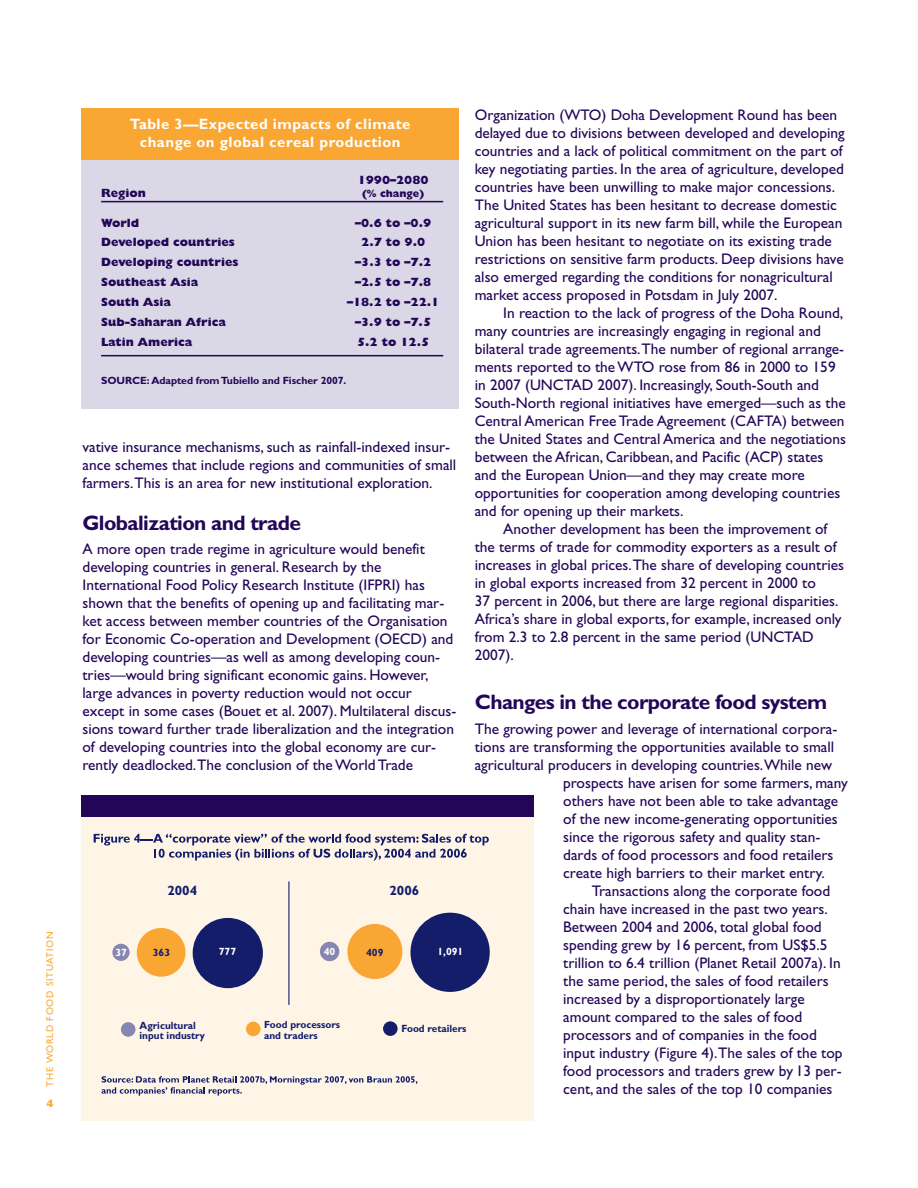
<style>
.page{position:relative;width:918px;height:1188px;background:#fff}
.page>*{position:absolute;margin:0;border:0;box-sizing:border-box;transform-origin:0 0}
.t1{font:700 21px "Gill Sans";letter-spacing:-.03em;color:#230658}
.t2{font:15.3px/18px "Gill Sans";color:#230658}
.t3{font:700 15px/18px "Gill Sans";letter-spacing:.035em;color:#fff;text-align:center}
.t4{font:700 13.5px "Gill Sans";color:#131d6a}
.t5{font:800 12px "Gill Sans";color:#230658}
.t6{font:700 10.5px "Gill Sans";letter-spacing:-.005em;color:#230658}
.t7{font:700 10.5px/10.8px "Gill Sans";color:#131d6a;scale:.95 1}
.t8{font:700 10.5px "Gill Sans";color:#fff}
.t9{font:800 10.5px "Gill Sans";color:#230658}
.t10{font:700 10.5px "Gill Sans";color:#131d6a}
.t11{font:800 10.5px "Gill Sans";color:#faa633}
.t12{font:700 10.35px/10.6px "Gill Sans";color:#131d6a}
.t13{font:9.75px "Gill Sans";letter-spacing:.075em;color:#faa633}
</style>
<div class="page">
<div style="left:82px;top:124px;width:377px;height:285px;background:#dad8e6"></div>
<div style="left:82px;top:108px;width:377px;height:52px;background:#faa633"></div>
<hr style="left:101px;top:201px;width:342px;height:1px;background:#230658">
<hr style="left:101px;top:355px;width:342px;height:1px;background:#230658">
<div style="left:81px;top:810px;width:452px;height:310px;background:#fef5e7"></div>
<div style="left:81px;top:795px;width:452px;height:22px;background:#230658"></div>
<svg style="left:94px;top:834px;width:395px;height:26px"></svg>
<svg style="left:101px;top:1076px;width:316px;height:20px"></svg>
<div style="left:112px;top:944px;width:18px;height:17px;background:#8686b1;border-radius:50%"></div>
<div style="left:137px;top:928px;width:49px;height:49px;background:#faa633;border-radius:50%"></div>
<div style="left:193px;top:918px;width:70px;height:70px;background:#131d6a;border-radius:50%"></div>
<div style="left:320px;top:942px;width:19px;height:19px;background:#8686b1;border-radius:50%"></div>
<div style="left:347px;top:924px;width:55px;height:55px;background:#faa633;border-radius:50%"></div>
<div style="left:410px;top:913px;width:80px;height:79px;background:#131d6a;border-radius:50%"></div>
<div style="left:121px;top:1022px;width:14px;height:15px;background:#8686b1;border-radius:50%"></div>
<div style="left:246px;top:1022px;width:15px;height:14px;background:#faa633;border-radius:50%"></div>
<div style="left:383px;top:1021px;width:15px;height:15px;background:#131d6a;border-radius:50%"></div>
<hr style="left:288px;top:881px;width:1px;height:124px;background:#131d6a">
<p class="t13" style="left:46px;top:1087px;width:157px;rotate:-90deg">THE WORLD FOOD SITUATION</p>
<p class="t11" style="left:47px;top:1100px;width:9px">4</p>
<p class="t3" style="left:130px;top:117px;width:282px">Table 3—Expected impacts of climate change on global cereal production</p>
<p class="t5" style="left:358px;top:176px;width:72px">1990–2080</p>
<p class="t5" style="left:101px;top:188px;width:46px">Region</p>
<p class="t9" style="left:362px;top:189px;width:64px">(% change)</p>
<p class="t5" style="left:101px;top:218px;width:40px">World</p>
<p class="t5" style="left:355px;top:218px;width:77px">–0.6 to –0.9</p>
<p class="t5" style="left:101px;top:238px;width:135px">Developed countries</p>
<p class="t5" style="left:361px;top:238px;width:65px">2.7 to 9.0</p>
<p class="t5" style="left:101px;top:258px;width:139px">Developing countries</p>
<p class="t5" style="left:355px;top:258px;width:77px">–3.3 to –7.2</p>
<p class="t5" style="left:101px;top:278px;width:99px">Southeast Asia</p>
<p class="t5" style="left:355px;top:278px;width:77px">–2.5 to –7.8</p>
<p class="t5" style="left:101px;top:298px;width:71px">South Asia</p>
<p class="t5" style="left:347px;top:298px;width:94px">–18.2 to –22.1</p>
<p class="t5" style="left:101px;top:318px;width:126px">Sub-Saharan Africa</p>
<p class="t5" style="left:355px;top:318px;width:77px">–3.9 to –7.5</p>
<p class="t5" style="left:101px;top:338px;width:93px">Latin America</p>
<p class="t5" style="left:357px;top:338px;width:74px">5.2 to 12.5</p>
<p class="t6" style="left:101px;top:377px;width:247px">SOURCE: Adapted from Tubiello and Fischer 2007.</p>
<p class="t2" style="left:82px;top:439px;width:375px">vative insurance mechanisms, such as rainfall-indexed insur&shy;ance schemes that include regions and communities of small farmers.This is an area for new institutional exploration.</p>
<h1 class="t1" style="left:82px;top:516px;width:220px">Globalization and trade</h1>
<p class="t2" style="left:82px;top:542px;width:376px">A more open trade regime in agriculture would benefit developing countries in general. Research by the International Food Policy Research Institute (IFPRI) has shown that the benefits of opening up and facilitating mar&shy;ket access between member countries of the Organisation for Economic Co-operation and Development (OECD) and developing countries—as well as among developing coun&shy;tries—would bring significant economic gains. However, large advances in poverty reduction would not occur except in some cases (Bouet et al. 2007). Multilateral discus&shy;sions toward further trade liberalization and the integration of developing countries into the global economy are cur&shy;rently deadlocked.The conclusion of the World Trade</p>
<p class="t4" style="left:167px;top:885px;width:31px">2004</p>
<p class="t4" style="left:389px;top:885px;width:31px">2006</p>
<p class="t8" style="left:115px;top:949px;width:13px">37</p>
<p class="t10" style="left:153px;top:949px;width:19px">363</p>
<p class="t8" style="left:219px;top:948px;width:19px">777</p>
<p class="t8" style="left:324px;top:948px;width:13px">40</p>
<p class="t10" style="left:366px;top:948px;width:19px">409</p>
<p class="t8" style="left:437px;top:948px;width:28px">1,091</p>
<p class="t7" style="left:140px;top:1021px;width:70px">Agricultural input industry</p>
<p class="t12" style="left:264px;top:1020px;width:77px">Food processors and traders</p>
<p class="t7" style="left:401px;top:1024px;width:70px">Food retailers</p>
<p class="t2" style="left:475px;top:108px;width:371px">Organization (WTO) Doha Development Round has been delayed due to divisions between developed and developing countries and a lack of political commitment on the part of key negotiating parties. In the area of agriculture, developed countries have been unwilling to make major concessions.<br>The United States has been hesitant to decrease domestic agricultural support in its new farm bill, while the European Union has been hesitant to negotiate on its existing trade restrictions on sensitive farm products. Deep divisions have also emerged regarding the conditions for nonagricultural market access proposed in Potsdam in July 2007.</p>
<p class="t2" style="left:475px;top:306px;width:373px;text-indent:29px">In reaction to the lack of progress of the Doha Round, many countries are increasingly engaging in regional and bilateral trade agreements.The number of regional arrange&shy;ments reported to the WTO rose from 86 in 2000 to 159 in 2007 (UNCTAD 2007). Increasingly, South-South and South-North regional initiatives have emerged—such as the Central American Free Trade Agreement (CAFTA) between the United States and Central America and the negotiations between the African, Caribbean, and Pacific (ACP) states and the European Union—and they may create more opportunities for cooperation among developing countries and for opening up their markets.</p>
<p class="t2" style="left:475px;top:522px;width:371px;text-indent:29px">Another development has been the improvement of the terms of trade for commodity exporters as a result of increases in global prices.The share of developing countries in global exports increased from 32 percent in 2000 to<br>37 percent in 2006, but there are large regional disparities.<br>Africa’s share in global exports, for example, increased only from 2.3 to 2.8 percent in the same period (UNCTAD 2007).</p>
<h1 class="t1" style="left:475px;top:695px;width:354px">Changes in the corporate food system</h1>
<p class="t2" style="left:475px;top:722px;width:364px">The growing power and leverage of international corpora-</p>
<p class="t2" style="left:475px;top:740px;width:361px">tions are transforming the opportunities available to small</p>
<p class="t2" style="left:475px;top:758px;width:359px">agricultural producers in developing countries.While new</p>
<p class="t2" style="left:563px;top:776px;width:286px">prospects have arisen for some farmers, many</p>
<p class="t2" style="left:563px;top:794px;width:276px">others have not been able to take advantage</p>
<p class="t2" style="left:563px;top:812px;width:276px">of the new income-generating opportunities</p>
<p class="t2" style="left:563px;top:830px;width:259px">since the rigorous safety and quality stan-</p>
<p class="t2" style="left:563px;top:848px;width:272px">dards of food processors and food retailers</p>
<p class="t2" style="left:563px;top:866px;width:263px">create high barriers to their market entry.</p>
<p class="t2" style="left:592px;top:884px;width:240px">Transactions along the corporate food</p>
<p class="t2" style="left:563px;top:902px;width:266px">chain have increased in the past two years.</p>
<p class="t2" style="left:563px;top:920px;width:260px">Between 2004 and 2006, total global food</p>
<p class="t2" style="left:563px;top:938px;width:266px">spending grew by 16 percent, from US$5.5</p>
<p class="t2" style="left:563px;top:956px;width:279px">trillion to 6.4 trillion (Planet Retail 2007a). In</p>
<p class="t2" style="left:563px;top:974px;width:267px">the same period, the sales of food retailers</p>
<p class="t2" style="left:563px;top:992px;width:243px">increased by a disproportionately large</p>
<p class="t2" style="left:563px;top:1010px;width:241px">amount compared to the sales of food</p>
<p class="t2" style="left:563px;top:1028px;width:255px">processors and of companies in the food</p>
<p class="t2" style="left:563px;top:1046px;width:281px">input industry (Figure 4).The sales of the top</p>
<p class="t2" style="left:563px;top:1064px;width:280px">food processors and traders grew by 13 per-</p>
<p class="t2" style="left:563px;top:1082px;width:271px">cent, and the sales of the top 10 companies</p>
</div>
